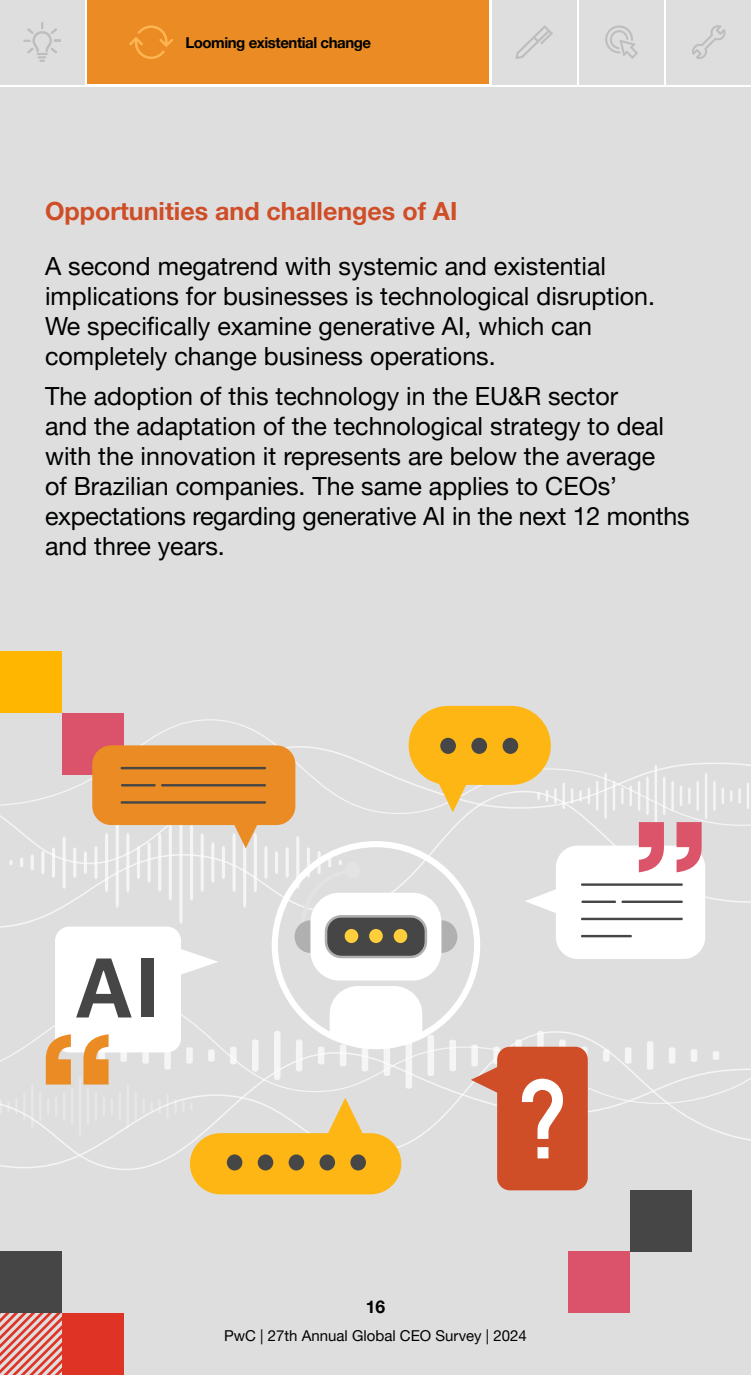
<style>
.page{position:relative;width:751px;height:1375px;background:#fff}
.page>*{position:absolute;margin:0;border:0;box-sizing:border-box;transform-origin:0 0}
.t1{font:25px/30px "Helvetica Neue LT Pro";color:#000101}
.t2{font:700 25px "Helvetica Neue LT Pro";color:#cf4d27}
.t3{font:700 17.5px "Helvetica Neue LT Pro";color:#000}
.t4{font:15px "Helvetica Neue LT Pro";color:#000101}
.t5{font:700 15px "Helvetica Neue LT Pro";letter-spacing:-.03em;color:#000101}
</style>
<div class="page">
<div style="left:88px;top:0;width:400px;height:84px;background:#ea8c23"></div>
<div style="left:0;top:0;width:84px;height:84px;background:#dedede"></div>
<svg style="left:23px;top:22px;width:38px;height:40px"></svg>
<svg style="left:129px;top:25px;width:44px;height:34px"></svg>
<div style="left:579px;top:0;width:84px;height:84px;background:#dedede"></div>
<div style="left:666px;top:0;width:84px;height:84px;background:#dedede"></div>
<div style="left:491px;top:0;width:85px;height:84px;background:#dedede"></div>
<svg style="left:515px;top:25px;width:37px;height:34px"></svg>
<svg style="left:605px;top:25px;width:32px;height:34px"></svg>
<svg style="left:692px;top:25px;width:34px;height:34px"></svg>
<div style="left:0;top:87px;width:750px;height:1288px;background:#dedede"></div>
<div style="left:0;top:651px;width:62px;height:62px;background:#ffb600"></div>
<svg style="left:0;top:1313px;width:62px;height:62px"></svg>
<div style="left:62px;top:1313px;width:61px;height:62px;background:#df3326"></div>
<div style="left:629px;top:1190px;width:62px;height:62px;background:#464647"></div>
<div style="left:567px;top:1251px;width:62px;height:62px;background:#db536a"></div>
<div style="left:0;top:1251px;width:62px;height:62px;background:#464647"></div>
<svg style="left:713px;top:1051px;width:5px;height:9px"></svg>
<svg style="left:713px;top:781px;width:2px;height:30px"></svg>
<svg style="left:730px;top:790px;width:2px;height:12px"></svg>
<svg style="left:722px;top:788px;width:1px;height:16px"></svg>
<svg style="left:747px;top:783px;width:1px;height:26px"></svg>
<hr style="left:737px;top:788px;width:3px;height:16px;background:#fff">
<svg style="left:0;top:706px;width:706px;height:488px"></svg>
<hr style="left:120px;top:767px;width:146px;height:2px;background:#464646">
<hr style="left:120px;top:801px;width:146px;height:3px;background:#464646">
<hr style="left:121px;top:784px;width:34px;height:2px;background:#464646">
<hr style="left:161px;top:784px;width:105px;height:2px;background:#464646">
<p class="t5" style="left:185px;top:33px;width:187px">Looming existential change</p>
<p class="t2" style="left:45px;top:195px;width:413px">Opportunities and challenges of AI</p>
<p class="t1" style="left:45px;top:250px;width:611px">A second megatrend with systemic and existential implications for businesses is technological disruption.<br>We specifically examine generative AI, which can completely change business operations.</p>
<p class="t1" style="left:45px;top:380px;width:645px">The adoption of this technology in the EU&amp;R sector<br>and the adaptation of the technological strategy to deal with the innovation it represents are below the average<br>of Brazilian companies. The same applies to CEOs’ expectations regarding generative AI in the next 12 months and three years.</p>
<p class="t3" style="left:365px;top:1296px;width:21px">16</p>
<p class="t4" style="left:224px;top:1326px;width:304px">PwC | 27th Annual Global CEO Survey | 2024</p>
</div>
